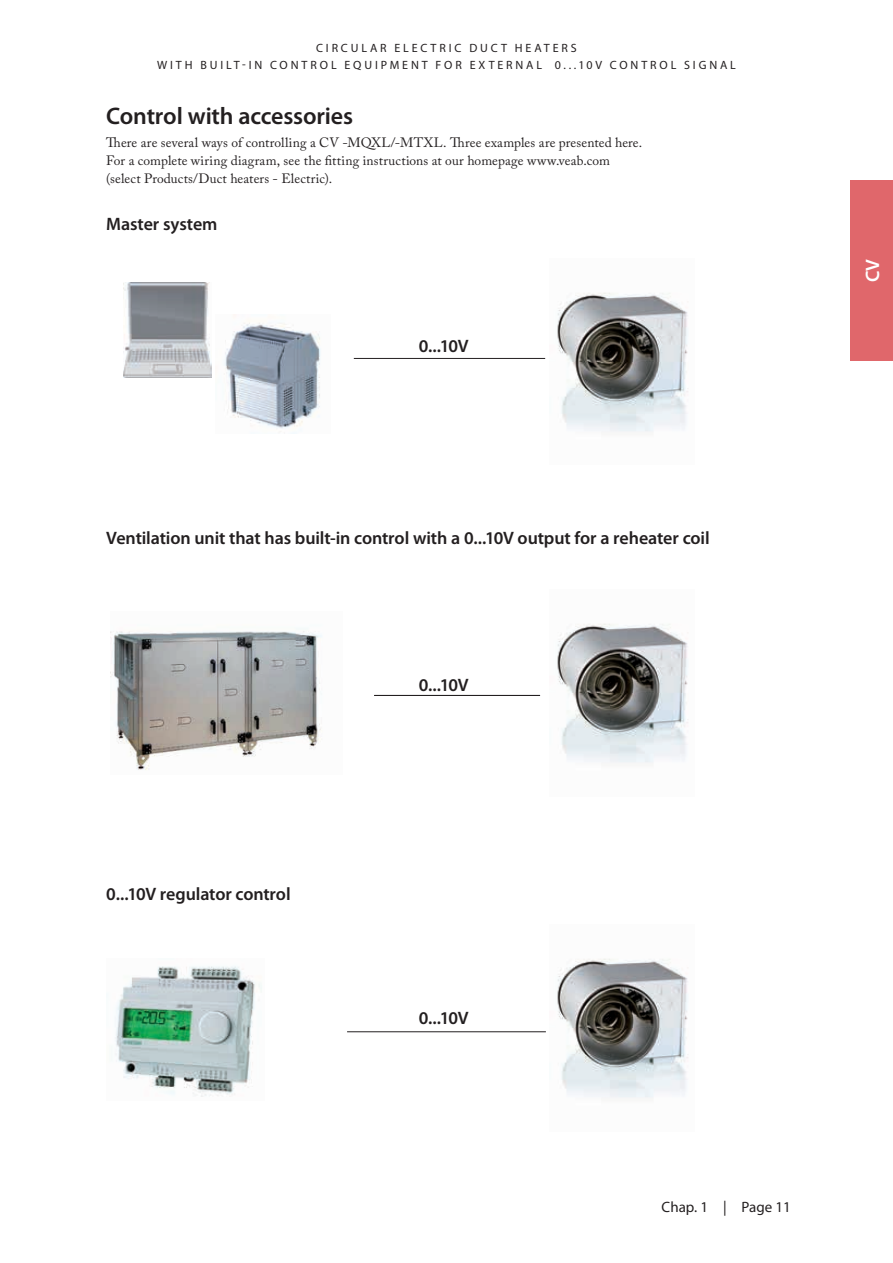
<style>
.page{position:relative;width:893px;height:1263px;background:#fff}
.page>*{position:absolute;margin:0;border:0;box-sizing:border-box;transform-origin:0 0}
.Mell2_-_Svart{font:600 24px "Myriad Pro";letter-spacing:-.01em;color:#231f20}
.t1{font:600 19.5px "Myriad Pro";color:#fff}
.Mell_-_Svart{font:600 18px "Myriad Pro";letter-spacing:-.005em;color:#231f20}
.t2{font:15px "Myriad Pro";color:#231f20}
.bröd{font:13.5px/18px "Adobe Caslon Pro";letter-spacing:.01em;color:#231f20}
.TOP{font:12px "Myriad Pro";letter-spacing:.24em;color:#231f20}
</style>
<div class="page">
<hr style="left:354px;top:358px;width:191px;height:1px;background:#231f20">
<hr style="left:347px;top:1031px;width:199px;height:1px;background:#231f20">
<img style="left:557px;top:292px;width:131px;height:140px">
<img style="left:557px;top:623px;width:131px;height:140px">
<img style="left:557px;top:958px;width:131px;height:140px">
<img style="left:111px;top:631px;width:211px;height:139px">
<img style="left:224px;top:320px;width:97px;height:114px">
<img style="left:124px;top:283px;width:88px;height:95px">
<img style="left:115px;top:966px;width:147px;height:131px">
<hr style="left:374px;top:695px;width:166px;height:1px;background:#231f20">
<div style="left:850px;top:180px;width:43px;height:181px;background:#e0676b"></div>
<p class="TOP" style="left:316px;top:41px;width:262px">CIRCULAR ELECTRIC DUCT HEATERS</p>
<p class="TOP" style="left:157px;top:58px;width:580px">WITH BUILT-IN CONTROL EQUIPMENT FOR EXTERNAL 0...10V CONTROL SIGNAL</p>
<p class="Mell2_-_Svart" style="left:106px;top:101px;width:248px">Control with accessories</p>
<p class="bröd" style="left:106px;top:133px;width:537px">There are several ways of controlling a CV -MQXL/-MTXL. Three examples are presented here.</p>
<p class="bröd" style="left:106px;top:151px;width:505px">For a complete wiring diagram, see the fitting instructions at our homepage www.veab.com (select Products/Duct heaters - Electric).</p>
<p class="Mell_-_Svart" style="left:106px;top:212px;width:113px">Master system</p>
<p class="Mell_-_Svart" style="left:419px;top:334px;width:51px">0...10V</p>
<p class="Mell_-_Svart" style="left:106px;top:527px;width:605px">Ventilation unit that has built-in control with a 0...10V output for a reheater coil</p>
<p class="Mell_-_Svart" style="left:419px;top:674px;width:51px">0...10V</p>
<h2 class="t1" style="left:860px;top:282px;width:25px;rotate:-90deg">CV</h2>
<p class="Mell_-_Svart" style="left:106px;top:883px;width:186px">0...10V regulator control</p>
<p class="Mell_-_Svart" style="left:419px;top:1006px;width:51px">0...10V</p>
<p class="t2" style="left:662px;top:1197px;width:131px">Chap. 1 | Page 11</p>
</div>
